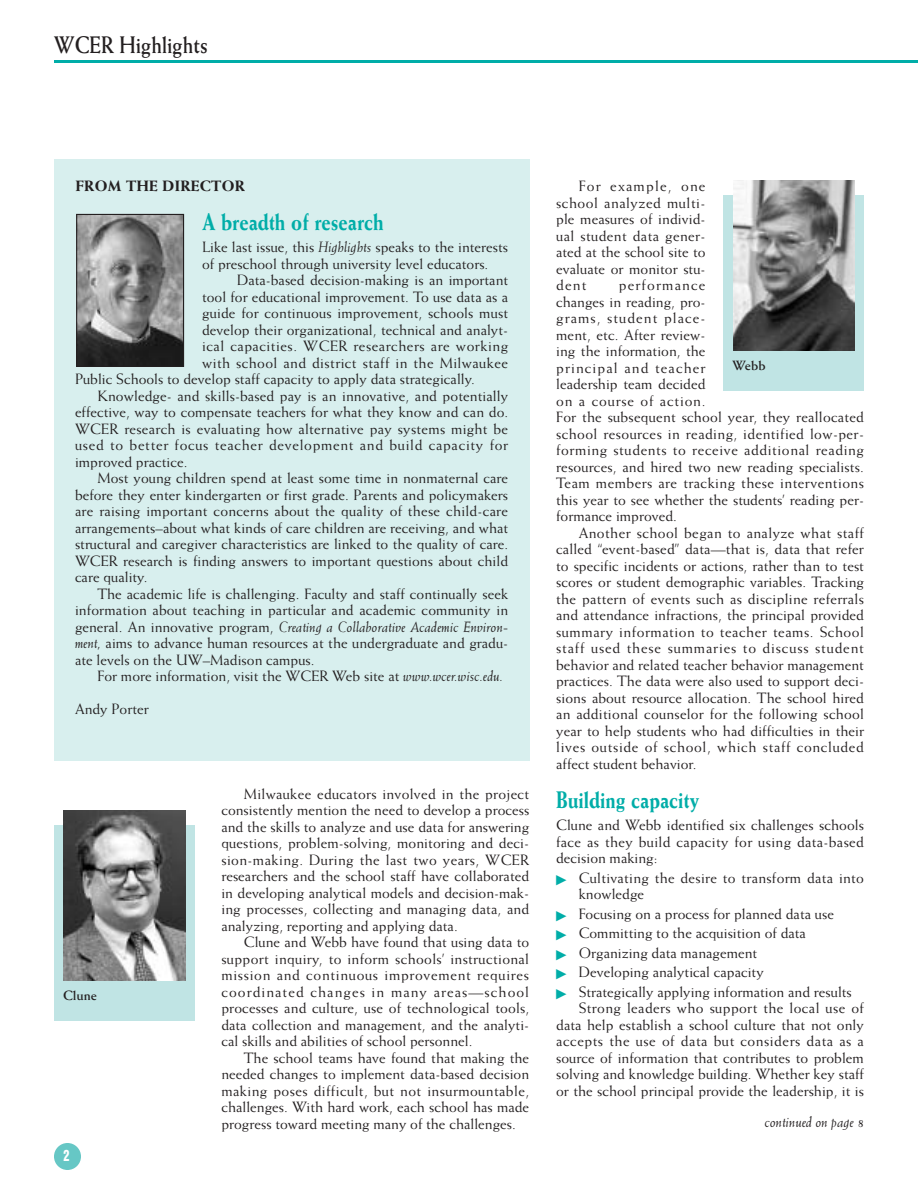
<style>
.page{position:relative;width:918px;height:1188px;background:#fff}
.page>*{position:absolute;margin:0;border:0;box-sizing:border-box;transform-origin:0 0}
.t1{font:800 24px "Weiss";color:#00ada8;scale:.8 1}
.t2{font:700 24px "Weiss";color:#231f20;scale:.85 1}
.t3{font:15px/16.5px "Weiss";color:#231f20;text-align:justify}
.t4{font:italic 15px "Weiss";color:#231f20}
.t5{font:15px "Weiss";letter-spacing:.045em;color:#231f20}
.t6{font:15px "Weiss";letter-spacing:.03em;color:#231f20}
.t7{font:15px "Weiss";letter-spacing:.025em;color:#231f20}
.t8{font:800 15px "Weiss";letter-spacing:.02em;color:#231f20}
.t9{font:900 condensed 15px "Helvetica";color:#fff;scale:.8 1}
.t10{font:700 13.5px "Weiss";letter-spacing:.005em;color:#231f20}
.s1{font-style:italic}
.s2{font-style:normal}
</style>
<div class="page">
<div style="left:54px;top:1143px;width:27px;height:27px;background:#66c7c5;border-radius:50%"></div>
<hr style="left:54px;top:60px;width:864px;height:3px;background:#00ada8">
<div style="left:54px;top:159px;width:475px;height:601px;background:#d8efee"></div>
<img style="left:78px;top:216px;width:104px;height:149px">
<div style="left:76px;top:214px;width:108px;height:153px;border:1px solid #231f20"></div>
<div style="left:54px;top:825px;width:140px;height:196px;background:#c0e4e4"></div>
<img style="left:64px;top:810px;width:121px;height:171px">
<div style="left:724px;top:195px;width:140px;height:196px;background:#c0e4e4"></div>
<img style="left:733px;top:180px;width:122px;height:171px">
<h1 class="t2" style="left:54px;top:36px;width:182px">WCER Highlights</h1>
<p class="t8" style="left:75px;top:180px;width:172px">FROM THE DIRECTOR</p>
<h1 class="t1" style="left:202px;top:213px;width:228px">A breadth of research</h1>
<p class="t3" style="left:202px;top:240px;width:308px">Like last issue, this <span class="s1">Highlights</span> speaks to the interests of preschool through university level educators.</p>
<p class="t3" style="left:237px;top:273px;width:273px">Data-based decision-making is an important</p>
<p class="t3" style="left:202px;top:289px;width:308px">tool for educational improvement. To use data as a</p>
<p class="t3" style="left:202px;top:306px;width:308px">guide for continuous improvement, schools must</p>
<p class="t3" style="left:202px;top:322px;width:308px">develop their organizational, technical and analyt-</p>
<p class="t6" style="left:202px;top:340px;width:308px">ical capacities. WCER researchers are working</p>
<p class="t7" style="left:202px;top:357px;width:308px">with school and district staff in the Milwaukee</p>
<p class="t3" style="left:75px;top:372px;width:401px">Public Schools to develop staff capacity to apply data strategically.</p>
<p class="t3" style="left:98px;top:388px;width:412px">Knowledge- and skills-based pay is an innovative, and potentially</p>
<p class="t3" style="left:75px;top:405px;width:435px">effective, way to compensate teachers for what they know and can do.</p>
<p class="t3" style="left:75px;top:421px;width:435px">WCER research is evaluating how alternative pay systems might be</p>
<p class="t5" style="left:75px;top:439px;width:435px">used to better focus teacher development and build capacity for</p>
<p class="t3" style="left:75px;top:454px;width:114px">improved practice.</p>
<p class="t3" style="left:98px;top:471px;width:412px">Most young children spend at least some time in nonmaternal care</p>
<p class="t3" style="left:75px;top:487px;width:435px">before they enter kindergarten or first grade. Parents and policymakers</p>
<p class="t3" style="left:75px;top:504px;width:435px">are raising important concerns about the quality of these child-care</p>
<p class="t3" style="left:75px;top:520px;width:435px">arrangements–about what kinds of care children are receiving, and what</p>
<p class="t3" style="left:75px;top:537px;width:435px">structural and caregiver characteristics are linked to the quality of care.</p>
<p class="t3" style="left:75px;top:553px;width:435px">WCER research is finding answers to important questions about child</p>
<p class="t3" style="left:75px;top:570px;width:74px">care quality.</p>
<p class="t3" style="left:98px;top:586px;width:412px">The academic life is challenging. Faculty and staff continually seek</p>
<p class="t3" style="left:75px;top:603px;width:435px">information about teaching in particular and academic community in</p>
<p class="t4" style="left:75px;top:621px;width:435px"><span class="s2">general. An innovative program,</span> Creating a Collaborative Academic Environ-</p>
<p class="t3" style="left:75px;top:636px;width:435px"><span class="s1">ment,</span> aims to advance human resources at the undergraduate and gradu-</p>
<p class="t3" style="left:75px;top:652px;width:241px">ate levels on the UW–Madison campus.</p>
<p class="t3" style="left:98px;top:669px;width:407px">For more information, visit the WCER Web site at <span class="s1">www.wcer.wisc.edu.</span></p>
<p class="t3" style="left:75px;top:702px;width:75px">Andy Porter</p>
<p class="t10" style="left:63px;top:990px;width:36px">Clune</p>
<p class="t9" style="left:63px;top:1149px;width:9px">2</p>
<p class="t3" style="left:221px;top:786px;width:309px;text-indent:22px">Milwaukee educators involved in the project consistently mention the need to develop a process and the skills to analyze and use data for answering questions, problem-solving, monitoring and deci&shy;sion-making. During the last two years, WCER researchers and the school staff have collaborated in developing analytical models and decision-mak&shy;ing processes, collecting and managing data, and analyzing, reporting and applying data.</p>
<p class="t3" style="left:221px;top:935px;width:309px;text-indent:22px">Clune and Webb have found that using data to support inquiry, to inform schools’ instructional mission and continuous improvement requires coordinated changes in many areas—school processes and culture, use of technological tools, data collection and management, and the analyti&shy;cal skills and abilities of school personnel.</p>
<p class="t3" style="left:221px;top:1050px;width:309px;text-indent:22px">The school teams have found that making the needed changes to implement data-based decision making poses difficult, but not insurmountable, challenges. With hard work, each school has made progress toward meeting many of the challenges.</p>
<p class="t3" style="left:556px;top:179px;width:151px;text-indent:22px">For example, one school analyzed multi&shy;ple measures of individ&shy;ual student data gener&shy;ated at the school site to evaluate or monitor stu&shy;dent</p>
<p class="t3" style="left:556px;top:278px;width:309px;text-align:left;text-indent:63px">performance<br>changes in reading, pro-<br>grams, student place-<br>ment, etc. After review-<br>ing the information, the<br>principal and teacher<br>leadership team decided<br>on a course of action.<br>For the subsequent school year, they reallocated school resources in reading, identified low-per&shy;forming students to receive additional reading resources, and hired two new reading specialists.<br>Team members are tracking these interventions this year to see whether the students’ reading per&shy;formance improved.</p>
<p class="t3" style="left:556px;top:525px;width:309px;text-indent:22px">Another school began to analyze what staff called “event-based” data—that is, data that refer to specific incidents or actions, rather than to test scores or student demographic variables. Tracking the pattern of events such as discipline referrals and attendance infractions, the principal provided summary information to teacher teams. School staff used these summaries to discuss student behavior and related teacher behavior management practices. The data were also used to support deci&shy;sions about resource allocation. The school hired an additional counselor for the following school year to help students who had difficulties in their lives outside of school, which staff concluded affect student behavior.</p>
<h1 class="t1" style="left:556px;top:791px;width:181px">Building capacity</h1>
<p class="t3" style="left:556px;top:818px;width:309px">Clune and Webb identified six challenges schools face as they build capacity for using data-based decision making:</p>
<p class="t3" style="left:579px;top:870px;width:287px">Cultivating the desire to transform data into knowledge</p>
<p class="t3" style="left:579px;top:905px;width:275px;line-height:19.5px;text-align:left">Focusing on a process for planned data use Committing to the acquisition of data Organizing data management<br>Developing analytical capacity<br>Strategically applying information and results</p>
<p class="t3" style="left:556px;top:1001px;width:309px;text-indent:22px">Strong leaders who support the local use of data help establish a school culture that not only accepts the use of data but considers data as a source of information that contributes to problem solving and knowledge building. Whether key staff or the school principal provide the leadership, it is</p>
<p class="t10" style="left:733px;top:360px;width:35px">Webb</p>
<p class="t4" style="left:765px;top:1116px;width:101px">continued on page 8</p>
</div>
